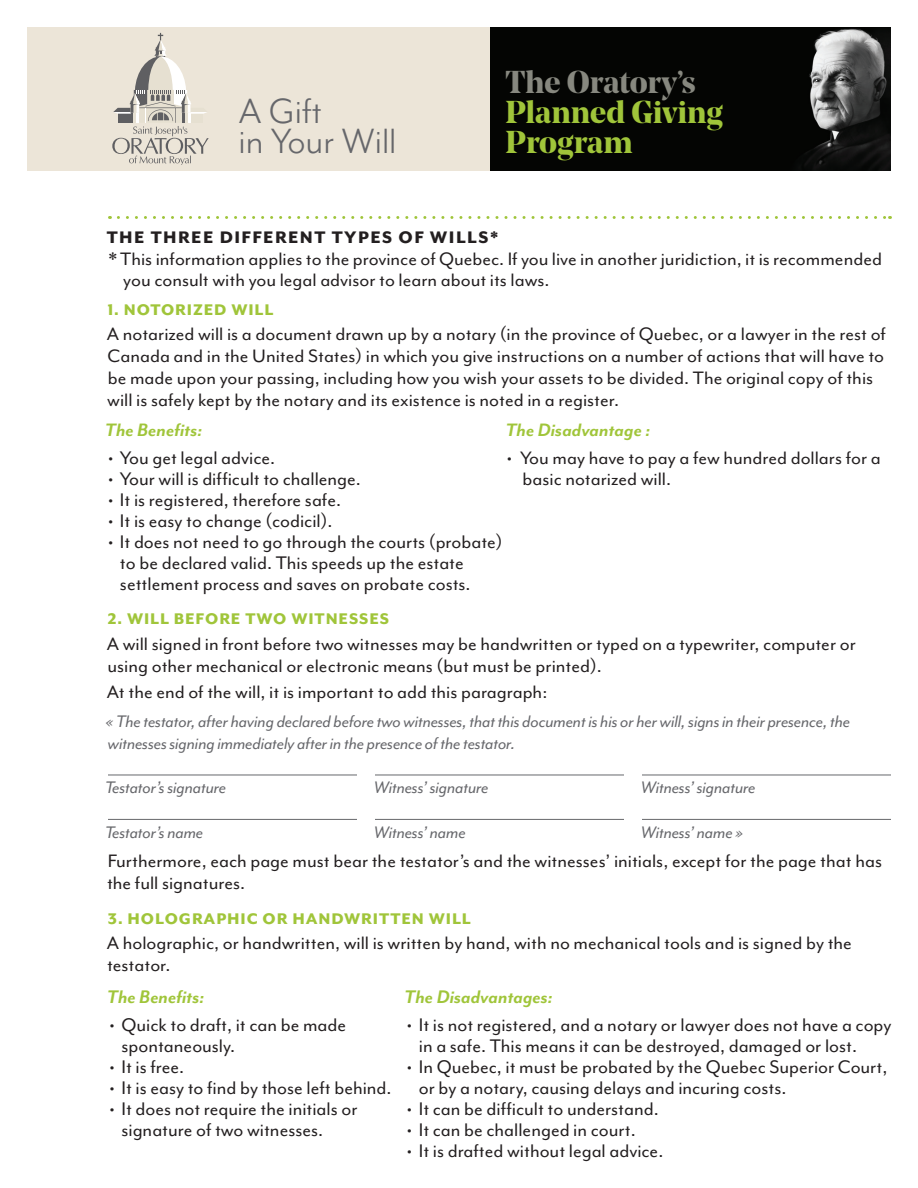
<style>
.page{position:relative;width:918px;height:1188px;background:#fff}
.page>*{position:absolute;margin:0;border:0;box-sizing:border-box;transform-origin:0 0}
.t1{font:40.5px/30px "Mr Eaves Mod OT";color:#66676b}
.t2{font:700 31.5px/30px "Noe Display";color:#a0c53a}
.t3{font:700 31.5px "Noe Display";color:#87887f}
.t4{font:21px/21px "Mr Eaves Mod OT";color:#231f20}
.t5{font:italic 700 21px "Mr Eaves Mod OT";color:#a0c53a}
.t6{font:20.7px/22.2px "Mr Eaves Mod OT";color:#231f20}
.t7{font:italic 700 20.7px "Mr Eaves Mod OT";color:#a0c53a}
.t8{font:italic 19.2px/22.2px "Mr Eaves Mod OT";letter-spacing:-.01em;color:#66676b}
.t9{font:800 19.2px "Mr Eaves Mod OT";letter-spacing:.075em;color:#231f20}
.t10{font:800 17.7px "Mr Eaves Mod OT";letter-spacing:.05em;color:#a0c53a}
</style>
<div class="page">
<div style="left:27px;top:27px;width:463px;height:144px;background:#ece5d8"></div>
<svg style="left:118px;top:216px;width:773px;height:3px"></svg>
<hr style="left:108px;top:775px;width:249px;height:1px;background:#66676b">
<hr style="left:108px;top:819px;width:249px;height:1px;background:#66676b">
<hr style="left:375px;top:775px;width:249px;height:1px;background:#66676b">
<hr style="left:375px;top:819px;width:249px;height:1px;background:#66676b">
<hr style="left:642px;top:775px;width:249px;height:1px;background:#66676b">
<hr style="left:642px;top:819px;width:249px;height:1px;background:#66676b">
<div style="left:490px;top:27px;width:401px;height:144px;background:#040503"></div>
<img style="left:805px;top:28px;width:86px;height:143px">
<svg style="left:112px;top:33px;width:97px;height:132px"></svg>
<h1 class="t1" style="left:238px;top:96px;width:160px">A Gift<br>in Your Will</h1>
<h2 class="t3" style="left:506px;top:62px;width:192px">The Oratory’s</h2>
<h2 class="t2" style="left:506px;top:96px;width:219px">Planned Giving<br>Program</h2>
<p class="t9" style="left:107px;top:227px;width:393px">THE THREE DIFFERENT TYPES OF WILLS*</p>
<p class="t6" style="left:123px;top:249px;width:760px;line-height:21px;text-indent:-15px">* This information applies to the province of Quebec. If you live in another juridiction, it is recommended you consult with you legal advisor to learn about its laws.</p>
<p class="t10" style="left:108px;top:300px;width:167px">1. NOTORIZED WILL</p>
<p class="t6" style="left:107px;top:323px;width:781px">A notarized will is a document drawn up by a notary (in the province of Quebec, or a lawyer in the rest of Canada and in the United States) in which you give instructions on a number of actions that will have to be made upon your passing, including how you wish your assets to be divided. The original copy of this will is safely kept by the notary and its existence is noted in a register.</p>
<p class="t7" style="left:105px;top:419px;width:99px">The Benefits:</p>
<p class="t7" style="left:506px;top:419px;width:146px">The Disadvantage :</p>
<p class="t6" style="left:523px;top:448px;width:360px;line-height:20.7px;text-indent:-16px">• You may have to pay a few hundred dollars for a basic notarized will.</p>
<p class="t4" style="left:108px;top:448px;width:169px">• You get legal advice.</p>
<p class="t4" style="left:108px;top:469px;width:255px">• Your will is difficult to challenge.</p>
<p class="t4" style="left:108px;top:490px;width:235px">• It is registered, therefore safe.</p>
<p class="t4" style="left:108px;top:511px;width:226px">• It is easy to change (codicil).</p>
<p class="t4" style="left:120px;top:532px;width:384px;text-indent:-12px">• It does not need to go through the courts (probate) to be declared valid. This speeds up the estate settlement process and saves on probate costs.</p>
<p class="t10" style="left:108px;top:609px;width:283px">2. WILL BEFORE TWO WITNESSES</p>
<p class="t6" style="left:107px;top:633px;width:750px">A will signed in front before two witnesses may be handwritten or typed on a typewriter, computer or using other mechanical or electronic means (but must be printed).</p>
<p class="t6" style="left:107px;top:681px;width:442px">At the end of the will, it is important to add this paragraph:</p>
<p class="t8" style="left:106px;top:710px;width:746px">« The testator, after having declared before two witnesses, that this document is his or her will, signs in their presence, the witnesses signing immediately after in the presence of the testator.</p>
<p class="t8" style="left:105px;top:777px;width:122px">Testator’s signature</p>
<p class="t8" style="left:105px;top:821px;width:100px">Testator’s name</p>
<p class="t8" style="left:641px;top:777px;width:116px">Witness’ signature</p>
<p class="t8" style="left:641px;top:821px;width:104px">Witness’ name »</p>
<p class="t6" style="left:107px;top:850px;width:777px">Furthermore, each page must bear the testator’s and the witnesses’ initials, except for the page that has the full signatures.</p>
<p class="t10" style="left:108px;top:909px;width:364px">3. HOLOGRAPHIC OR HANDWRITTEN WILL</p>
<p class="t6" style="left:107px;top:932px;width:747px">A holographic, or handwritten, will is written by hand, with no mechanical tools and is signed by the testator.</p>
<p class="t8" style="left:374px;top:777px;width:116px">Witness’ signature</p>
<p class="t8" style="left:374px;top:821px;width:94px">Witness’ name</p>
<p class="t5" style="left:107px;top:985px;width:99px">The Benefits:</p>
<p class="t4" style="left:121px;top:1015px;width:226px;text-indent:-12px">• Quick to draft, it can be made spontaneously.</p>
<p class="t4" style="left:109px;top:1057px;width:76px">• It is free.</p>
<p class="t4" style="left:109px;top:1078px;width:284px">• It is easy to find by those left behind.</p>
<p class="t4" style="left:121px;top:1099px;width:237px;text-indent:-12px">• It does not require the initials or signature of two witnesses.</p>
<p class="t5" style="left:405px;top:985px;width:150px">The Disadvantages:</p>
<p class="t4" style="left:419px;top:1015px;width:474px;text-indent:-12px">• It is not registered, and a notary or lawyer does not have a copy in a safe. This means it can be destroyed, damaged or lost.</p>
<p class="t4" style="left:419px;top:1057px;width:470px;text-indent:-12px">• In Quebec, it must be probated by the Quebec Superior Court, or by a notary, causing delays and incuring costs.</p>
<p class="t4" style="left:407px;top:1099px;width:253px">• It can be difficult to understand.</p>
<p class="t4" style="left:407px;top:1120px;width:230px">• It can be challenged in court.</p>
<p class="t4" style="left:407px;top:1141px;width:258px">• It is drafted without legal advice.</p>
</div>
